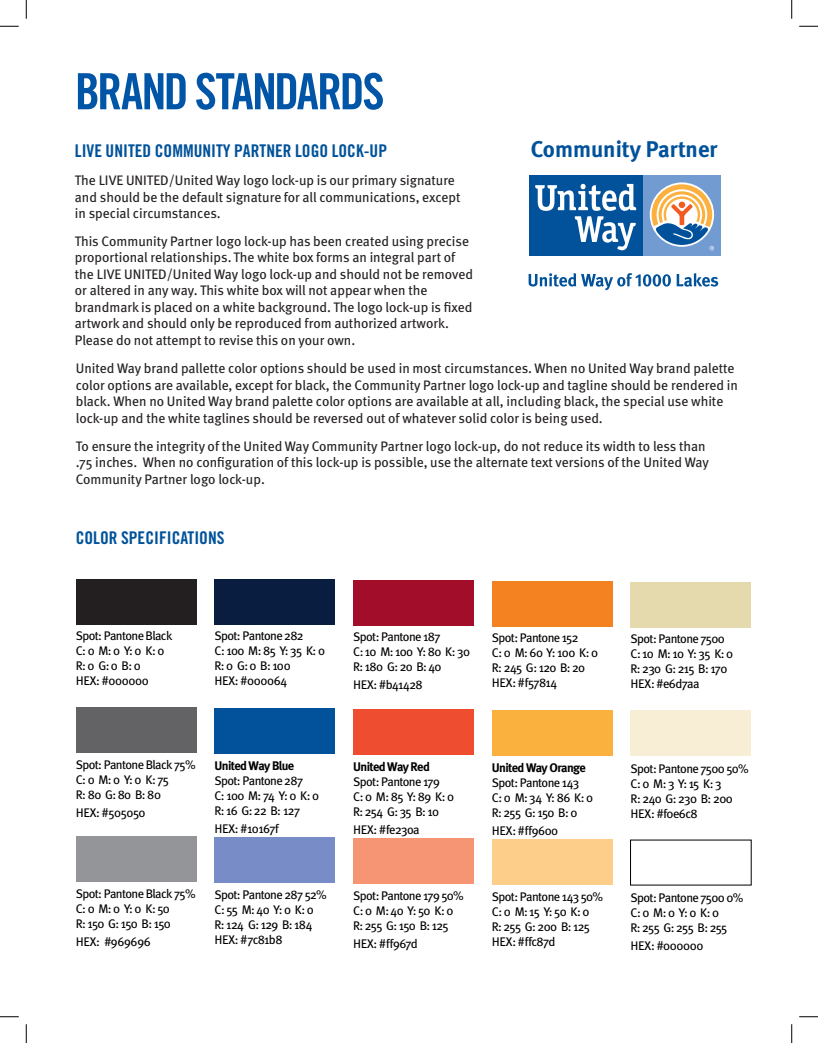
<style>
.page{position:relative;width:818px;height:1043px;background:#fff}
.page>*{position:absolute;margin:0;border:0;box-sizing:border-box;transform-origin:0 0}
.t1{font:50px "Trade Gothic Bold Cond Twenty";letter-spacing:-.045em;color:#0155a7}
.t2{font:700 22.75px "Meta";color:#01529a}
.t3{font:17.5px "Trade Gothic Bold Cond Twenty";color:#01529a}
.t4{font:13.75px/16.5px "Meta";color:#231f20}
.t5{font:12.5px/15px "Meta";letter-spacing:-.05em;color:#000}
.t6{font:12.5px "Meta Book Caps";letter-spacing:-.025em;color:#000}
.t7{font:700 12.5px "Meta";letter-spacing:-.05em;color:#000}
.t8{font:12.5px "Meta Book Caps";letter-spacing:-.045em;color:#000}
.s1{font-family:"Meta Book Caps"}
.s2{font-family:"Meta"}
</style>
<div class="page">
<div style="left:643px;top:175px;width:77px;height:80px;background:#729cd1"></div>
<div style="left:529px;top:175px;width:114px;height:80px;background:#01529a"></div>
<svg style="left:535px;top:184px;width:101px;height:66px"></svg>
<svg style="left:651px;top:184px;width:63px;height:66px"></svg>
<svg style="left:528px;top:273px;width:142px;height:17px"></svg>
<svg style="left:676px;top:273px;width:42px;height:14px"></svg>
<div style="left:76px;top:579px;width:120px;height:45px;background:#231f20"></div>
<div style="left:76px;top:707px;width:120px;height:45px;background:#636366"></div>
<div style="left:76px;top:836px;width:120px;height:45px;background:#939598"></div>
<div style="left:214px;top:579px;width:121px;height:45px;background:#081d3f"></div>
<div style="left:214px;top:708px;width:121px;height:45px;background:#01529a"></div>
<div style="left:214px;top:837px;width:121px;height:45px;background:#788dc7"></div>
<div style="left:353px;top:580px;width:121px;height:45px;background:#a20e29"></div>
<div style="left:353px;top:709px;width:121px;height:45px;background:#ef4d30"></div>
<div style="left:353px;top:838px;width:121px;height:45px;background:#f69574"></div>
<div style="left:492px;top:581px;width:120px;height:45px;background:#f58220"></div>
<div style="left:492px;top:710px;width:120px;height:45px;background:#fbb13d"></div>
<div style="left:492px;top:839px;width:120px;height:45px;background:#fdce89"></div>
<div style="left:630px;top:582px;width:121px;height:45px;background:#e5daae"></div>
<div style="left:630px;top:711px;width:121px;height:45px;background:#f7eed5"></div>
<svg style="left:0;top:25px;width:19px;height:2px"></svg>
<svg style="left:799px;top:25px;width:19px;height:2px"></svg>
<svg style="left:0;top:1016px;width:19px;height:1px"></svg>
<svg style="left:799px;top:1016px;width:19px;height:1px"></svg>
<svg style="left:25px;top:0;width:2px;height:19px"></svg>
<svg style="left:25px;top:1024px;width:2px;height:18px"></svg>
<svg style="left:791px;top:0;width:1px;height:19px"></svg>
<svg style="left:791px;top:1024px;width:1px;height:18px"></svg>
<h1 class="t1" style="left:75px;top:61px;width:311px">BRAND STANDARDS</h1>
<p class="t3" style="left:75px;top:140px;width:314px">LIVE UNITED COMMUNITY PARTNER LOGO LOCK-UP</p>
<p class="t4" style="left:75px;top:172px;width:387px">The LIVE UNITED/United Way logo lock-up is our primary signature and should be the default signature for all communications, except in special circumstances.</p>
<p class="t4" style="left:75px;top:233px;width:399px">This Community Partner logo lock-up has been created using precise proportional relationships. The white box forms an integral part of the LIVE UNITED/United Way logo lock-up and should not be removed or altered in any way. This white box will not appear when the brandmark is placed on a white background. The logo lock-up is fixed artwork and should only be reproduced from authorized artwork.<br>Please do not attempt to revise this on your own.</p>
<h2 class="t2" style="left:531px;top:136px;width:188px">Community Partner</h2>
<p class="t4" style="left:76px;top:360px;width:663px">United Way brand pallette color options should be used in most circumstances. When no United Way brand palette color options are available, except for black, the Community Partner logo lock-up and tagline should be rendered in black. When no United Way brand palette color options are available at all, including black, the special use white lock-up and the white taglines should be reversed out of whatever solid color is being used.</p>
<p class="t4" style="left:76px;top:437px;width:634px">To ensure the integrity of the United Way Community Partner logo lock-up, do not reduce its width to less than .75 inches. When no configuration of this lock-up is possible, use the alternate text versions of the United Way<br>Community Partner logo lock-up.</p>
<p class="t3" style="left:76px;top:527px;width:150px">COLOR SPECIFICATIONS</p>
<p class="t5" style="left:76px;top:627px;width:98px">Spot: Pantone Black<br>C: 0 M: 0 Y: 0 K: 0<br>R: 0 G: 0 B: 0</p>
<p class="t6" style="left:76px;top:673px;width:75px">HEX: #000000</p>
<p class="t5" style="left:214px;top:628px;width:112px">Spot: Pantone 282<br>C: 100 M: 85 Y: 35 K: 0<br>R: 0 G: 0 B: 100</p>
<p class="t6" style="left:214px;top:673px;width:74px">HEX: #000064</p>
<p class="t5" style="left:353px;top:629px;width:118px">Spot: Pantone 187<br>C: 10 M: 100 Y: 80 K: 30<br>R: 180 G: 20 B: 40</p>
<p class="t5" style="left:353px;top:677px;width:71px"><span class="s1">HEX: #</span>b41428</p>
<p class="t5" style="left:492px;top:630px;width:108px">Spot: Pantone 152<br>C: 0 M: 60 Y: 100 K: 0<br>R: 245 G: 120 B: 20<br><span class="s1">HEX: #</span>f57814</p>
<p class="t5" style="left:76px;top:757px;width:121px">Spot: Pantone Black 75%<br>C: 0 M: 0 Y: 0 K: 75<br>R: 80 G: 80 B: 80</p>
<p class="t6" style="left:76px;top:805px;width:71px">HEX: #505050</p>
<p class="t7" style="left:214px;top:758px;width:81px">United Way Blue</p>
<p class="t5" style="left:214px;top:773px;width:106px">Spot: Pantone 287<br>C: 100 M: 74 Y: 0 K: 0<br>R: 16 G: 22 B: 127</p>
<p class="t8" style="left:214px;top:821px;width:66px">HEX: #10167<span class="s2">f</span></p>
<p class="t5" style="left:76px;top:886px;width:121px">Spot: Pantone Black 75%<br>C: 0 M: 0 Y: 0 K: 50<br>R: 150 G: 150 B: 150</p>
<p class="t6" style="left:76px;top:934px;width:77px">HEX: #969696</p>
<p class="t5" style="left:214px;top:887px;width:114px">Spot: Pantone 287 52%<br>C: 55 M: 40 Y: 0 K: 0<br>R: 124 G: 129 B: 184<br><span class="s1">HEX: #</span>7c81b8</p>
<p class="t7" style="left:353px;top:759px;width:78px">United Way Red</p>
<p class="t5" style="left:353px;top:774px;width:102px">Spot: Pantone 179<br>C: 0 M: 85 Y: 89 K: 0<br>R: 254 G: 35 B: 10</p>
<p class="t5" style="left:353px;top:822px;width:68px"><span class="s1">HEX: #</span>fe23oa</p>
<p class="t5" style="left:353px;top:888px;width:112px">Spot: Pantone 179 50%<br>C: 0 M: 40 Y: 50 K: 0<br>R: 255 G: 150 B: 125</p>
<p class="t5" style="left:353px;top:936px;width:66px"><span class="s1">HEX: #</span>ff967d</p>
<p class="t7" style="left:492px;top:760px;width:96px">United Way Orange</p>
<p class="t5" style="left:492px;top:775px;width:103px">Spot: Pantone 143<br>C: 0 M: 34 Y: 86 K: 0<br>R: 255 G: 150 B: 0</p>
<p class="t5" style="left:492px;top:823px;width:68px"><span class="s1">HEX: #</span>ff9600</p>
<p class="t5" style="left:492px;top:889px;width:113px">Spot: Pantone 143 50%<br>C: 0 M: 15 Y: 50 K: 0<br>R: 255 G: 200 B: 125<br><span class="s1">HEX: #</span>ffc87d</p>
<p class="t5" style="left:630px;top:631px;width:104px">Spot: Pantone 7500<br>C: 10 M: 10 Y: 35 K: 0<br>R: 230 G: 215 B: 170<br><span class="s1">HEX:</span> #e6d7aa</p>
<p class="t5" style="left:630px;top:761px;width:120px">Spot: Pantone 7500 50%<br>C: 0 M: 3 Y: 15 K: 3<br>R: 240 G: 230 B: 200<br><span class="s1">HEX: #</span>f0e6c8</p>
<p class="t5" style="left:630px;top:890px;width:114px">Spot: Pantone 7500 0%<br>C: 0 M: 0 Y: 0 K: 0<br>R: 255 G: 255 B: 255</p>
<p class="t6" style="left:630px;top:938px;width:75px">HEX: #000000</p>
</div>
